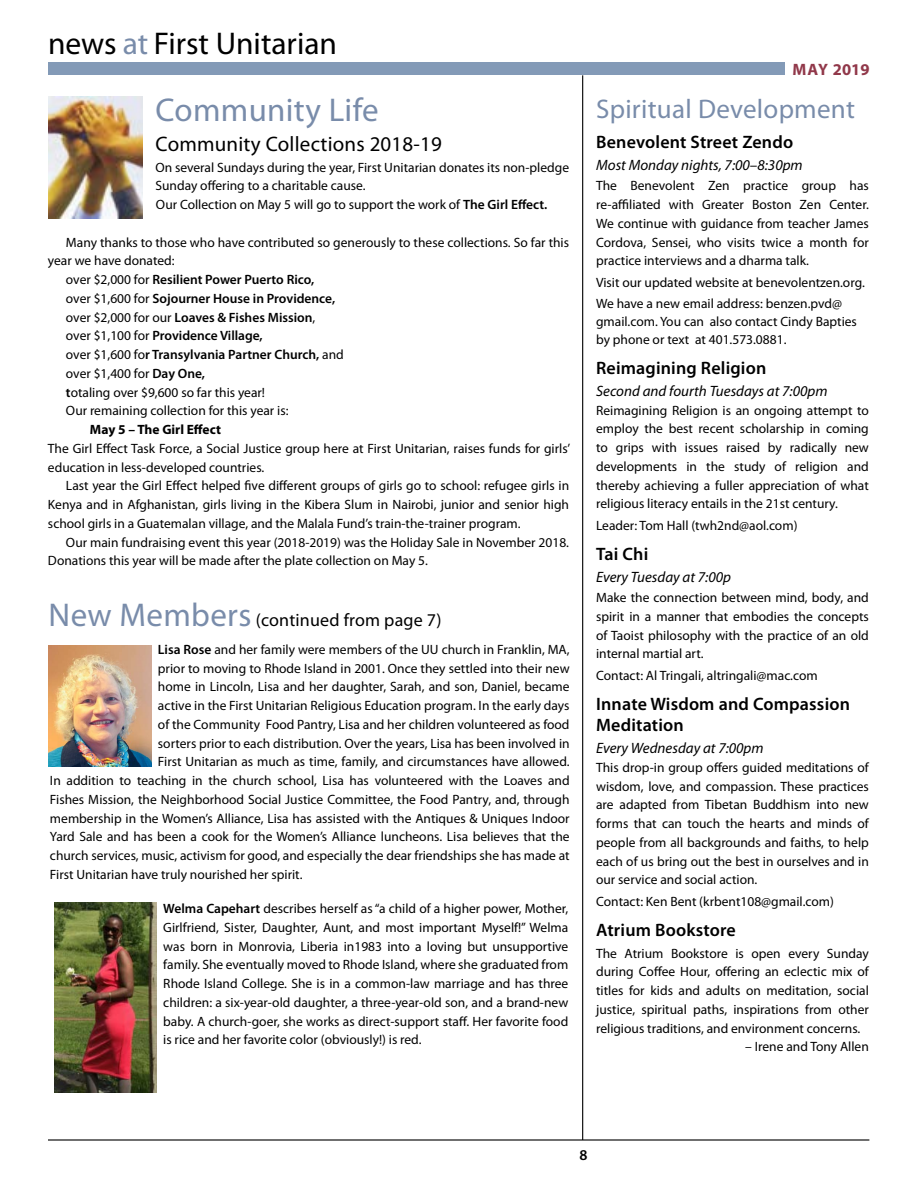
<style>
.page{position:relative;width:918px;height:1188px;background:#fff}
.page>*{position:absolute;margin:0;border:0;box-sizing:border-box;transform-origin:0 0}
.t1{font:33px "Myriad Pro";letter-spacing:.01em;color:#798caa}
.t2{font:31.5px "Myriad Pro";color:#000}
.t3{font:27px "Myriad Pro";letter-spacing:.01em;color:#798caa}
.t4{font:21px "Myriad Pro";letter-spacing:.01em;color:#000}
.t5{font:600 18px/21.6px "Myriad Pro";letter-spacing:.01em;color:#000}
.t6{font:18px "Myriad Pro";letter-spacing:.01em;color:#000}
.t7{font:700 16.5px "Myriad Pro";color:#91384a}
.t8{font:italic 15px "Myriad Pro";color:#000}
.t9{font:600 15px "Myriad Pro";color:#000}
.t10{font:13.5px/18.8px "Myriad Pro";color:#000;text-align:justify}
.t11{font:600 13.5px "Myriad Pro";color:#000}
.t12{font:700 13.5px "Myriad Pro";color:#000}
.s1{color:#798caa}
.s2{font-weight:600}
.s3{font-weight:400}
.s4{font-size:33px;color:#798caa}
</style>
<div class="page">
<hr style="left:582px;top:75px;width:1px;height:1065px;background:#000">
<div style="left:48px;top:63px;width:736px;height:12px;background:#839ab7"></div>
<hr style="left:48px;top:1139px;width:821px;height:2px;background:#000">
<img style="left:49px;top:645px;width:102px;height:121px">
<img style="left:54px;top:903px;width:103px;height:190px">
<img style="left:48px;top:96px;width:95px;height:123px">
<h2 class="t2" style="left:48px;top:24px;width:291px">news <span class="s1">at</span> First Unitarian</h2>
<h1 class="t1" style="left:156px;top:90px;width:225px">Community Life</h1>
<h3 class="t4" style="left:156px;top:131px;width:288px">Community Collections 2018-19</h3>
<p class="t10" style="left:156px;top:158px;width:415px;text-align:left">On several Sundays during the year, First Unitarian donates its non-pledge<br>Sunday offering to a charitable cause.<br>Our Collection on May 5 will go to support the work of <span class="s2">The Girl Effect.</span></p>
<p class="t10" style="left:66px;top:233px;width:505px">Many thanks to those who have contributed so generously to these collections. So far this</p>
<p class="t10" style="left:48px;top:251px;width:128px">year we have donated:</p>
<p class="t11" style="left:66px;top:271px;width:250px"><span class="s3">over $2,000 for</span> Resilient Power Puerto Rico,</p>
<p class="t11" style="left:66px;top:290px;width:271px"><span class="s3">over $1,600 for</span> Sojourner House in Providence,</p>
<p class="t11" style="left:66px;top:309px;width:251px"><span class="s3">over $2,000 for our</span> Loaves &amp; Fishes Mission<span class="s3">,</span></p>
<p class="t11" style="left:66px;top:327px;width:198px"><span class="s3">over $1,100 for</span> Providence Village,</p>
<p class="t11" style="left:66px;top:346px;width:279px"><span class="s3">over $1,600 fo</span>r Transylvania Partner Church, <span class="s3">and</span></p>
<p class="t10" style="left:66px;top:364px;width:141px">over $1,400 for <span class="s2">Day One,</span></p>
<p class="t10" style="left:66px;top:383px;width:201px"><span class="s2">t</span>otaling over $9,600 so far this year!</p>
<p class="t10" style="left:66px;top:401px;width:224px">Our remaining collection for this year is:</p>
<p class="t12" style="left:90px;top:421px;width:133px">May 5 – The Girl Effect</p>
<p class="t10" style="left:48px;top:439px;width:524px">The Girl Effect Task Force, a Social Justice group here at First Unitarian, raises funds for girls’ education in less-developed countries.</p>
<p class="t10" style="left:48px;top:476px;width:523px;text-indent:18px">Last year the Girl Effect helped five different groups of girls go to school: refugee girls in Kenya and in Afghanistan, girls living in the Kibera Slum in Nairobi, junior and senior high school girls in a Guatemalan village, and the Malala Fund’s train-the-trainer program.</p>
<p class="t10" style="left:48px;top:533px;width:523px;text-indent:18px">Our main fundraising event this year (2018-2019) was the Holiday Sale in November 2018.<br>Donations this year will be made after the plate collection on May 5.</p>
<h3 class="t6" style="left:49px;top:609px;width:394px"><span class="s4">New Members</span> (continued from page 7)</h3>
<p class="t10" style="left:158px;top:640px;width:413px"><span class="s2">Lisa Rose</span> and her family were members of the UU church in Franklin, MA,</p>
<p class="t10" style="left:158px;top:658px;width:413px">prior to moving to Rhode Island in 2001. Once they settled into their new</p>
<p class="t10" style="left:158px;top:677px;width:413px">home in Lincoln, Lisa and her daughter, Sarah, and son, Daniel, became</p>
<p class="t10" style="left:158px;top:696px;width:413px">active in the First Unitarian Religious Education program. In the early days</p>
<p class="t10" style="left:158px;top:715px;width:413px">of the Community Food Pantry, Lisa and her children volunteered as food</p>
<p class="t10" style="left:158px;top:733px;width:413px">sorters prior to each distribution. Over the years, Lisa has been involved in</p>
<p class="t10" style="left:158px;top:752px;width:413px">First Unitarian as much as time, family, and circumstances have allowed.</p>
<p class="t10" style="left:50px;top:771px;width:521px">In addition to teaching in the church school, Lisa has volunteered with the Loaves and</p>
<p class="t10" style="left:50px;top:790px;width:521px">Fishes Mission, the Neighborhood Social Justice Committee, the Food Pantry, and, through</p>
<p class="t10" style="left:50px;top:808px;width:521px">membership in the Women’s Alliance, Lisa has assisted with the Antiques &amp; Uniques Indoor</p>
<p class="t10" style="left:50px;top:827px;width:521px">Yard Sale and has been a cook for the Women’s Alliance luncheons. Lisa believes that the</p>
<p class="t10" style="left:50px;top:846px;width:521px">church services, music, activism for good, and especially the dear friendships she has made at</p>
<p class="t10" style="left:50px;top:865px;width:254px">First Unitarian have truly nourished her spirit.</p>
<p class="t10" style="left:163px;top:899px;width:407px"><span class="s2">Welma Capehart</span> describes herself as “a child of a higher power, Mother, Girlfriend, Sister, Daughter, Aunt, and most important Myself!” Welma was born in Monrovia, Liberia in1983 into a loving but unsupportive family. She eventually moved to Rhode Island, where she graduated from Rhode Island College. She is in a common-law marriage and has three children: a six-year-old daughter, a three-year-old son, and a brand-new baby. A church-goer, she works as direct-support staff. Her favorite food is rice and her favorite color (obviously!) is red.</p>
<p class="t7" style="left:792px;top:59px;width:79px">MAY 2019</p>
<h3 class="t3" style="left:596px;top:92px;width:260px">Spiritual Development</h3>
<h3 class="t5" style="left:596px;top:131px;width:199px">Benevolent Street Zendo</h3>
<p class="t8" style="left:596px;top:156px;width:208px">Most Monday nights, 7:00–8:30pm</p>
<p class="t10" style="left:596px;top:176px;width:274px">The Benevolent Zen practice group has re-affiliated with Greater Boston Zen Center.<br>We continue with guidance from teacher James Cordova, Sensei, who visits twice a month for practice interviews and a dharma talk.</p>
<p class="t10" style="left:596px;top:271px;width:270px;line-height:21.3px">Visit our updated website at benevolentzen.org.<br>We have a new email address: benzen.pvd@</p>
<p class="t10" style="left:596px;top:312px;width:262px;line-height:18px">gmail.com. You can also contact Cindy Bapties by phone or text at 401.573.0881.</p>
<h3 class="t5" style="left:596px;top:357px;width:172px">Reimagining Religion</h3>
<p class="t8" style="left:596px;top:382px;width:233px">Second and fourth Tuesdays at 7:00pm</p>
<p class="t10" style="left:596px;top:401px;width:274px">Reimagining Religion is an ongoing attempt to employ the best recent scholarship in coming to grips with issues raised by radically new developments in the study of religion and thereby achieving a fuller appreciation of what religious literacy entails in the 21st century.</p>
<p class="t10" style="left:596px;top:516px;width:203px">Leader: Tom Hall (twh2nd@aol.com)</p>
<h3 class="t5" style="left:596px;top:543px;width:54px">Tai Chi</h3>
<p class="t8" style="left:596px;top:567px;width:136px">Every Tuesday at 7:00p</p>
<p class="t10" style="left:596px;top:588px;width:274px">Make the connection between mind, body, and spirit in a manner that embodies the concepts of Taoist philosophy with the practice of an old internal martial art.</p>
<p class="t10" style="left:596px;top:665px;width:223px">Contact: Al Tringali, altringali@mac.com</p>
<h3 class="t5" style="left:596px;top:692px;width:255px">Innate Wisdom and Compassion<br>Meditation</h3>
<p class="t8" style="left:596px;top:739px;width:169px">Every Wednesday at 7:00pm</p>
<p class="t10" style="left:596px;top:758px;width:274px">This drop-in group offers guided meditations of wisdom, love, and compassion. These practices are adapted from Tibetan Buddhism into new forms that can touch the hearts and minds of people from all backgrounds and faiths, to help each of us bring out the best in ourselves and in our service and social action.</p>
<p class="t10" style="left:596px;top:892px;width:239px">Contact: Ken Bent (krbent108@gmail.com)</p>
<h3 class="t5" style="left:596px;top:919px;width:141px">Atrium Bookstore</h3>
<p class="t10" style="left:596px;top:943px;width:274px">The Atrium Bookstore is open every Sunday during Coffee Hour, offering an eclectic mix of titles for kids and adults on meditation, social justice, spiritual paths, inspirations from other religious traditions, and environment concerns.</p>
<p class="t10" style="left:745px;top:1037px;width:125px">– Irene and Tony Allen</p>
<p class="t9" style="left:579px;top:1145px;width:10px">8</p>
</div>
